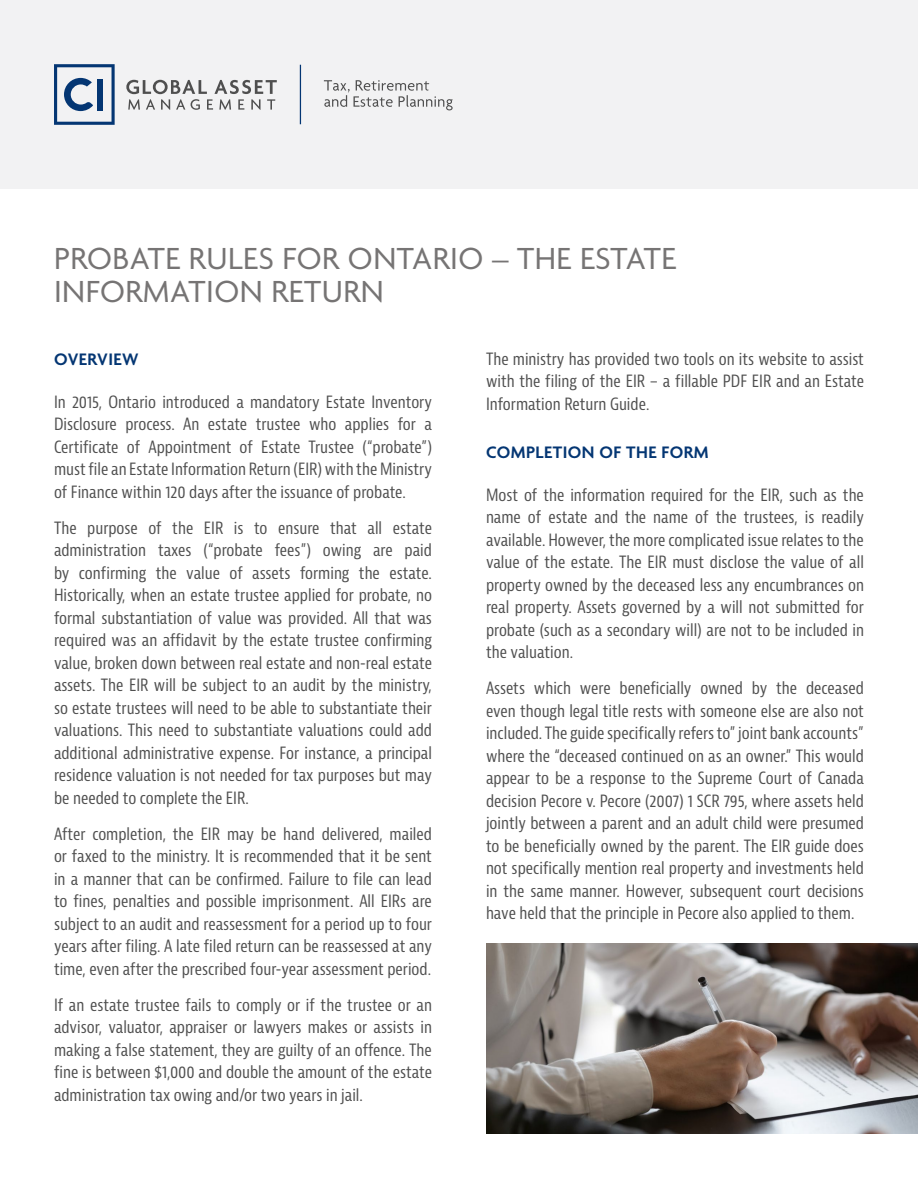
<style>
.page{position:relative;width:918px;height:1188px;background:#fff}
.page>*{position:absolute;margin:0;border:0;box-sizing:border-box;transform-origin:0 0}
.H1_-_Main_Title_-_SM{font:33px/33px "Agenda";letter-spacing:.015em;color:#767474}
.H2_-_Section_Hdr_-_A{font:600 18px "Agenda";letter-spacing:.025em;color:#043673}
.Body_Copy_-_B{font:condensed 16.5px/22.5px "Bernina Sans";color:#4f4f4f;text-align:justify}
</style>
<div class="page">
<div style="left:0;top:0;width:918px;height:189px;background:#f2f2f3"></div>
<img style="left:486px;top:944px;width:432px;height:190px">
<hr style="left:300px;top:65px;width:1px;height:59px;background:#043673">
<svg style="left:324px;top:80px;width:129px;height:30px"></svg>
<svg style="left:54px;top:64px;width:61px;height:61px"></svg>
<svg style="left:126px;top:80px;width:151px;height:30px"></svg>
<h1 class="H1_-_Main_Title_-_SM" style="left:54px;top:244px;width:624px">PROBATE RULES FOR ONTARIO – THE ESTATE<br>INFORMATION RETURN</h1>
<h2 class="H2_-_Section_Hdr_-_A" style="left:54px;top:349px;width:86px">OVERVIEW</h2>
<p class="Body_Copy_-_B" style="left:54px;top:391px;width:380px">In 2015, Ontario introduced a mandatory Estate Inventory Disclosure process. An estate trustee who applies for a Certificate of Appointment of Estate Trustee (“probate”) must file an Estate Information Return (EIR) with the Ministry of Finance within 120 days after the issuance of probate.</p>
<p class="Body_Copy_-_B" style="left:54px;top:517px;width:380px">The purpose of the EIR is to ensure that all estate administration taxes (“probate fees”) owing are paid by confirming the value of assets forming the estate.<br>Historically, when an estate trustee applied for probate, no formal substantiation of value was provided. All that was required was an affidavit by the estate trustee confirming value, broken down between real estate and non-real estate assets. The EIR will be subject to an audit by the ministry, so estate trustees will need to be able to substantiate their valuations. This need to substantiate valuations could add additional administrative expense. For instance, a principal residence valuation is not needed for tax purposes but may be needed to complete the EIR.</p>
<p class="Body_Copy_-_B" style="left:54px;top:823px;width:380px">After completion, the EIR may be hand delivered, mailed or faxed to the ministry. It is recommended that it be sent in a manner that can be confirmed. Failure to file can lead to fines, penalties and possible imprisonment. All EIRs are subject to an audit and reassessment for a period up to four years after filing. A late filed return can be reassessed at any time, even after the prescribed four-year assessment period.</p>
<p class="Body_Copy_-_B" style="left:54px;top:994px;width:380px">If an estate trustee fails to comply or if the trustee or an advisor, valuator, appraiser or lawyers makes or assists in making a false statement, they are guilty of an offence. The fine is between $1,000 and double the amount of the estate administration tax owing and/or two years in jail.</p>
<p class="Body_Copy_-_B" style="left:486px;top:348px;width:380px">The ministry has provided two tools on its website to assist with the filing of the EIR – a fillable PDF EIR and an Estate Information Return Guide.</p>
<h2 class="H2_-_Section_Hdr_-_A" style="left:486px;top:442px;width:224px">COMPLETION OF THE FORM</h2>
<p class="Body_Copy_-_B" style="left:486px;top:484px;width:380px">Most of the information required for the EIR, such as the name of estate and the name of the trustees, is readily available. However, the more complicated issue relates to the value of the estate. The EIR must disclose the value of all property owned by the deceased less any encumbrances on real property. Assets governed by a will not submitted for probate (such as a secondary will) are not to be included in the valuation.</p>
<p class="Body_Copy_-_B" style="left:486px;top:677px;width:380px">Assets which were beneficially owned by the deceased even though legal title rests with someone else are also not included. The guide specifically refers to” joint bank accounts” where the “deceased continued on as an owner.” This would appear to be a response to the Supreme Court of Canada decision Pecore v. Pecore (2007) 1 SCR 795, where assets held jointly between a parent and an adult child were presumed to be beneficially owned by the parent. The EIR guide does not specifically mention real property and investments held in the same manner. However, subsequent court decisions have held that the principle in Pecore also applied to them.</p>
</div>
